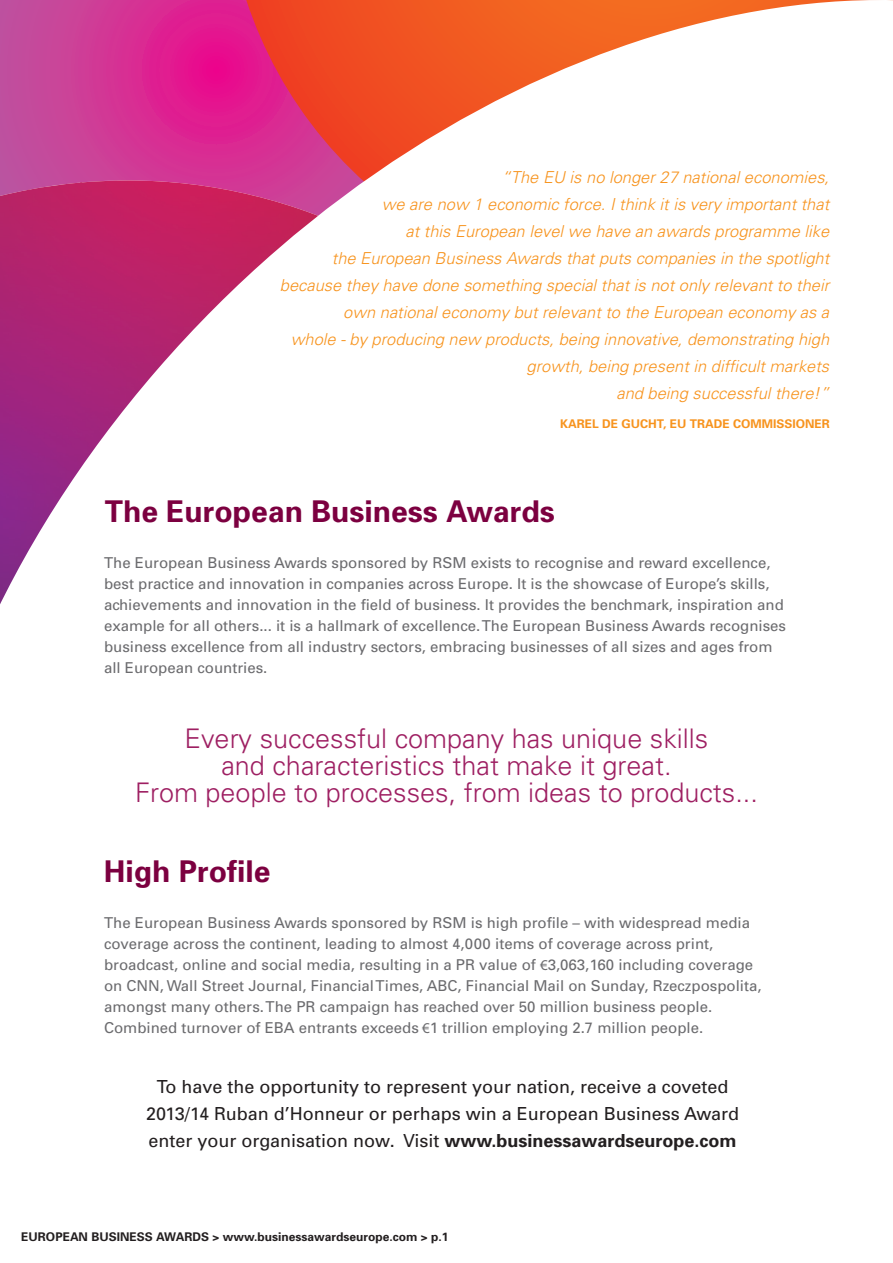
<style>
.page{position:relative;width:893px;height:1263px;background:#fff}
.page>*{position:absolute;margin:0;border:0;box-sizing:border-box;transform-origin:0 0}
.t1{font:700 30px "Univers";color:#7c0040}
.t2{font:300 27px/27px "Univers";color:#9e1f62;text-align:center}
.t3{font:18px/27px "Univers";color:#231f20;text-align:center}
.t4{font:italic 300 16.5px/27px "Univers";color:#f7931d;text-align:right}
.t5{font:15px/21px "Univers";color:#6b6b6e}
.t6{font:700 12px "Univers";color:#231f20}
.t7{font:700 12px "Univers";color:#f7931d}
.s1{font-family:"Myriad Pro"}
.s2{font-weight:700}
</style>
<div class="page">
<svg style="left:0;top:0;width:893px;height:604px"></svg>
<p class="t4" style="left:280px;top:164px;width:552px">“The EU is no longer 27 national economies,<br>we are now 1 economic force. I think it is very important that<br>at this European level we have an awards programme like<br>the European Business Awards that puts companies in the spotlight because they have done something special that is not only relevant to their own national economy but relevant to the European economy as a<br>whole - by producing new products, being innovative, demonstrating high growth, being present in difficult markets<br>and being successful there!”</p>
<p class="t7" style="left:560px;top:415px;width:271px">KAREL DE GUCHT, EU TRADE COMMISSIONER</p>
<h1 class="t1" style="left:105px;top:492px;width:452px">The European Business Awards</h1>
<p class="t5" style="left:104px;top:552px;width:683px">The European Business Awards sponsored by RSM exists to recognise and reward excellence, best practice and innovation in companies across Europe. It is the showcase of Europe’s skills, achievements and innovation in the field of business. It provides the benchmark, inspiration and example for all others... it is a hallmark of excellence. The European Business Awards recognises business excellence from all industry sectors, embracing businesses of all sizes and ages from all European countries.</p>
<h2 class="t2" style="left:135px;top:724px;width:624px">Every successful company has unique skills<br>and characteristics that make it great.<br>From people to processes, from ideas to products...</h2>
<h1 class="t1" style="left:104px;top:852px;width:168px">High Profile</h1>
<p class="t5" style="left:104px;top:912px;width:659px">The European Business Awards sponsored by RSM is high profile – with widespread media coverage across the continent, leading to almost 4,000 items of coverage across print, broadcast, online and social media, resulting in a PR value of <span class="s1">€</span>3,063,160 including coverage on CNN, Wall Street Journal, Financial Times, ABC, Financial Mail on Sunday, Rzeczpospolita, amongst many others. The PR campaign has reached over 50 million business people.<br>Combined turnover of EBA entrants exceeds <span class="s1">€</span>1 trillion employing 2.7 million people.</p>
<p class="t3" style="left:146px;top:1073px;width:594px">To have the opportunity to represent your nation, receive a coveted<br>2013/14 Ruban d’Honneur or perhaps win a European Business Award enter your organisation now. Visit <span class="s2">www.businessawardseurope.com</span></p>
<p class="t6" style="left:21px;top:1229px;width:429px">EUROPEAN BUSINESS AWARDS &gt; www.businessawardseurope.com &gt; p.1</p>
</div>
